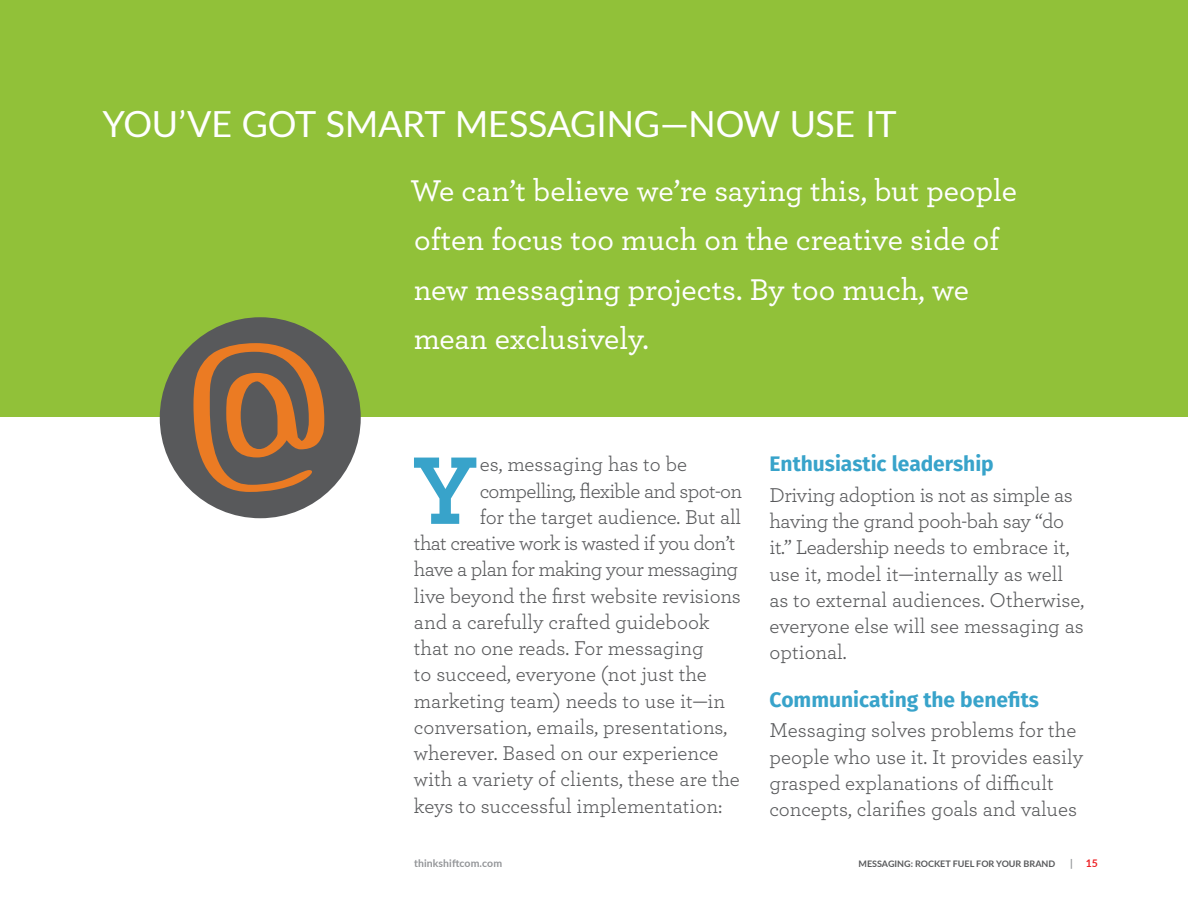
<style>
.page{position:relative;width:1188px;height:918px;background:#fff}
.page>*{position:absolute;margin:0;border:0;box-sizing:border-box;transform-origin:0 0}
.t1{font:700 100.8px "Archer";color:#38a3ca}
.t2{font:36px "Lato";letter-spacing:-.01em;color:#fff}
.t3{font:500 31.5px/49.5px "Archer";color:#fff}
.t4{font:21px/26.2px "Archer";letter-spacing:-.005em;color:#58595b}
.t5{font:21px "Archer";letter-spacing:-.03em;color:#58595b}
.t6{font:700 21px "Fira Sans";color:#38a3ca}
.t7{font:21px "Archer";letter-spacing:-.04em;color:#58595b}
.t8{font:700 10.5px "Lato";letter-spacing:.01em;color:#939598}
.t9{font:700 10.5px "Lato";color:#ed2125}
.t10{font:700 9px "Lato";color:#58595b}
.s1{color:#fff}
.s2{color:#939598}
</style>
<div class="page">
<div style="left:0;top:0;width:1188px;height:417px;background:#91c139"></div>
<div style="left:160px;top:317px;width:201px;height:201px;background:#58595b;border-radius:50%"></div>
<svg style="left:193px;top:343px;width:131px;height:149px"></svg>
<h2 class="t2" style="left:103px;top:104px;width:778px">YOU’VE GOT SMART MESSAGI NG—NOW USE IT</h2>
<h3 class="t3" style="left:410px;top:164px;width:608px">We can’t believe we’re saying this, but people often focus too much on the creative side of new messaging projects. By too much, we mean exclusively.</h3>
<h1 class="t1" style="left:413px;top:411px;width:67px">Y</h1>
<p class="t4" style="left:480px;top:450px;width:209px">es, messaging has to be</p>
<p class="t5" style="left:480px;top:476px;width:264px">compelling, flexible and spot-on</p>
<p class="t4" style="left:480px;top:503px;width:263px">for the target audience. But all</p>
<p class="t5" style="left:414px;top:529px;width:323px">that creative work is wasted if you don’t</p>
<p class="t7" style="left:414px;top:555px;width:326px">have a plan for making your messaging</p>
<p class="t4" style="left:414px;top:582px;width:328px">live beyond the first website revisions</p>
<p class="t4" style="left:414px;top:608px;width:297px">and a carefully crafted guidebook</p>
<p class="t4" style="left:414px;top:634px;width:291px">that no one reads. For messaging</p>
<p class="t4" style="left:414px;top:660px;width:294px">to succeed, everyone (not just the</p>
<p class="t4" style="left:414px;top:687px;width:313px">marketing team) needs to use it—in</p>
<p class="t4" style="left:414px;top:713px;width:315px">conversation, emails, presentations,</p>
<p class="t4" style="left:414px;top:739px;width:306px">wherever. Based on our experience</p>
<p class="t4" style="left:414px;top:765px;width:328px">with a variety of clients, these are the</p>
<p class="t4" style="left:414px;top:792px;width:310px">keys to successful implementation:</p>
<p class="t6" style="left:770px;top:449px;width:226px">Enthusiastic leadership</p>
<p class="t4" style="left:770px;top:481px;width:316px">Driving adoption is not as simple as having the grand pooh-bah say “do it.” Leadership needs to embrace it, use it, model it—internally as well as to external audiences. Otherwise, everyone else will see messaging as optional.</p>
<p class="t6" style="left:770px;top:685px;width:271px">Communicating the benefits</p>
<p class="t4" style="left:770px;top:716px;width:315px">Messaging solves problems for the people who use it. It provides easily grasped explanations of difficult concepts, clarifies goals and values</p>
<p class="t8" style="left:414px;top:855px;width:105px">THINKSHIFTCOM.COM <span class="s1">|</span></p>
<p class="t10" style="left:859px;top:857px;width:125px">MESSAGING: ROCKET FUEL FOR</p>
<p class="t10" style="left:996px;top:857px;width:13px">YOUR</p>
<p class="t10" style="left:1024px;top:857px;width:33px">BRAN D</p>
<p class="t9" style="left:1070px;top:855px;width:29px"><span class="s2">|</span> 15</p>
</div>
